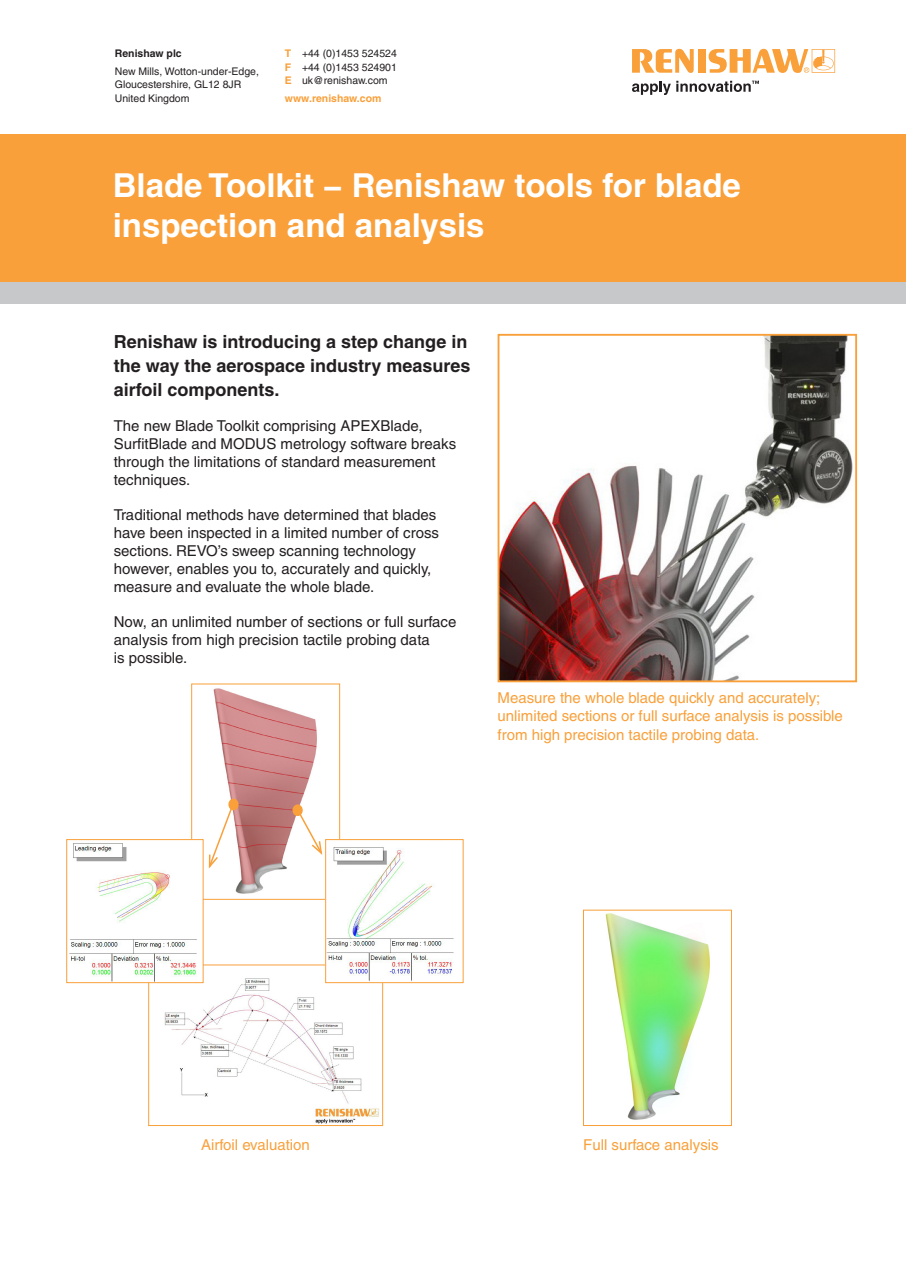
<style>
.page{position:relative;width:906px;height:1276px;background:#fff}
.page>*{position:absolute;margin:0;border:0;box-sizing:border-box;transform-origin:0 0}
.t1{font:700 33px/40.5px "Helvetica CE";color:#fff}
.Heading_12pt{font:700 18px/24px "Helvetica";color:#231f20}
.Heading_12pt-2{font:15px/18px "Helvetica";color:#231f20}
.Heading_12pt-3{font:15px/18px "Helvetica";color:#f9a03a}
.Address{font:10.5px/13.5px "Helvetica";color:#231f20}
.Contact_details{font:10.5px/13.5px "Helvetica";color:#231f20;text-align:justify}
.Contact_details-2{font:700 10.5px "Helvetica";color:#f9a03a}
.Address-2{font:700 10.5px "Helvetica";color:#231f20}
.s1{font-weight:700;color:#f9a03a}
.s2{font-family:"Helvetica"}
</style>
<div class="page">
<div style="left:0;top:134px;width:906px;height:150px;background:#f9a03a"></div>
<div style="left:0;top:283px;width:906px;height:21px;background:#c7c8ca"></div>
<svg style="left:632px;top:49px;width:61px;height:24px"></svg>
<div style="left:698px;top:49px;width:8px;height:24px;background:#f9a03a"></div>
<svg style="left:708px;top:49px;width:127px;height:24px"></svg>
<svg style="left:632px;top:81px;width:127px;height:14px"></svg>
<img style="left:500px;top:337px;width:353px;height:342px">
<div style="left:497px;top:334px;width:360px;height:348px;border:2px solid #f9a03a"></div>
<img style="left:213px;top:688px;width:104px;height:206px">
<div style="left:191px;top:684px;width:149px;height:215px;border:1px solid #f9a03a"></div>
<img style="left:605px;top:913px;width:105px;height:207px">
<img style="left:150px;top:966px;width:231px;height:157px">
<div style="left:148px;top:964px;width:235px;height:161px;border:1px solid #f9a03a"></div>
<div style="left:67px;top:839px;width:136px;height:143px;background:#fff"></div>
<img style="left:69px;top:843px;width:128px;height:138px">
<div style="left:66px;top:839px;width:137px;height:144px;border:1px solid #f9a03a"></div>
<img style="left:327px;top:841px;width:127px;height:140px">
<div style="left:325px;top:839px;width:138px;height:144px;border:1px solid #f9a03a"></div>
<div style="left:229px;top:799px;width:9px;height:10px;background:#f9a03a;border-radius:50%"></div>
<div style="left:228px;top:798px;width:11px;height:12px;border:2px solid #f9a03a;border-radius:50%"></div>
<div style="left:293px;top:805px;width:9px;height:10px;background:#f9a03a;border-radius:50%"></div>
<div style="left:292px;top:804px;width:11px;height:12px;border:2px solid #f9a03a;border-radius:50%"></div>
<svg style="left:208px;top:803px;width:27px;height:67px"></svg>
<svg style="left:296px;top:809px;width:27px;height:48px"></svg>
<p class="Address-2" style="left:115px;top:47px;width:68px">Renishaw plc</p>
<p class="Address" style="left:115px;top:64px;width:146px">New Mills, Wotton-under-Edge,<br>Gloucestershire, GL12 8JR<br>United Kingdom</p>
<p class="Contact_details" style="left:285px;top:47px;width:113px"><span class="s1">T</span> +44 (0)1453 524524<br><span class="s1">F</span> +44 (0)1453 524901<br><span class="s1">E</span> uk@renishaw.com</p>
<p class="Contact_details-2" style="left:285px;top:92px;width:98px">www.renishaw.com</p>
<p class="t1" style="left:113px;top:165px;width:629px">Blade Toolkit <span class="s2">−</span> Renishaw tools for blade inspection and analysis</p>
<p class="Heading_12pt" style="left:114px;top:329px;width:358px">Renishaw is introducing a step change in the way the aerospace industry measures airfoil components.</p>
<p class="Heading_12pt-2" style="left:114px;top:417px;width:344px">The new Blade Toolkit comprising APEXBlade, SurfitBlade and MODUS metrology software breaks through the limitations of standard measurement techniques.</p>
<p class="Heading_12pt-2" style="left:114px;top:506px;width:327px">Traditional methods have determined that blades have been inspected in a limited number of cross sections. REVO’s sweep scanning technology however, enables you to, accurately and quickly, measure and evaluate the whole blade.</p>
<p class="Heading_12pt-2" style="left:114px;top:613px;width:344px">Now, an unlimited number of sections or full surface analysis from high precision tactile probing data<br>is possible.</p>
<p class="Heading_12pt-3" style="left:497px;top:688px;width:347px">Measure the whole blade quickly and accurately; unlimited sections or full surface analysis is possible</p>
<p class="Heading_12pt-3" style="left:497px;top:725px;width:263px">from high precision tactile probing data.</p>
<p class="Heading_12pt-3" style="left:201px;top:1135px;width:110px">Airfoil evaluation</p>
<p class="Heading_12pt-3" style="left:583px;top:1135px;width:137px">Full surface analysis</p>
</div>
